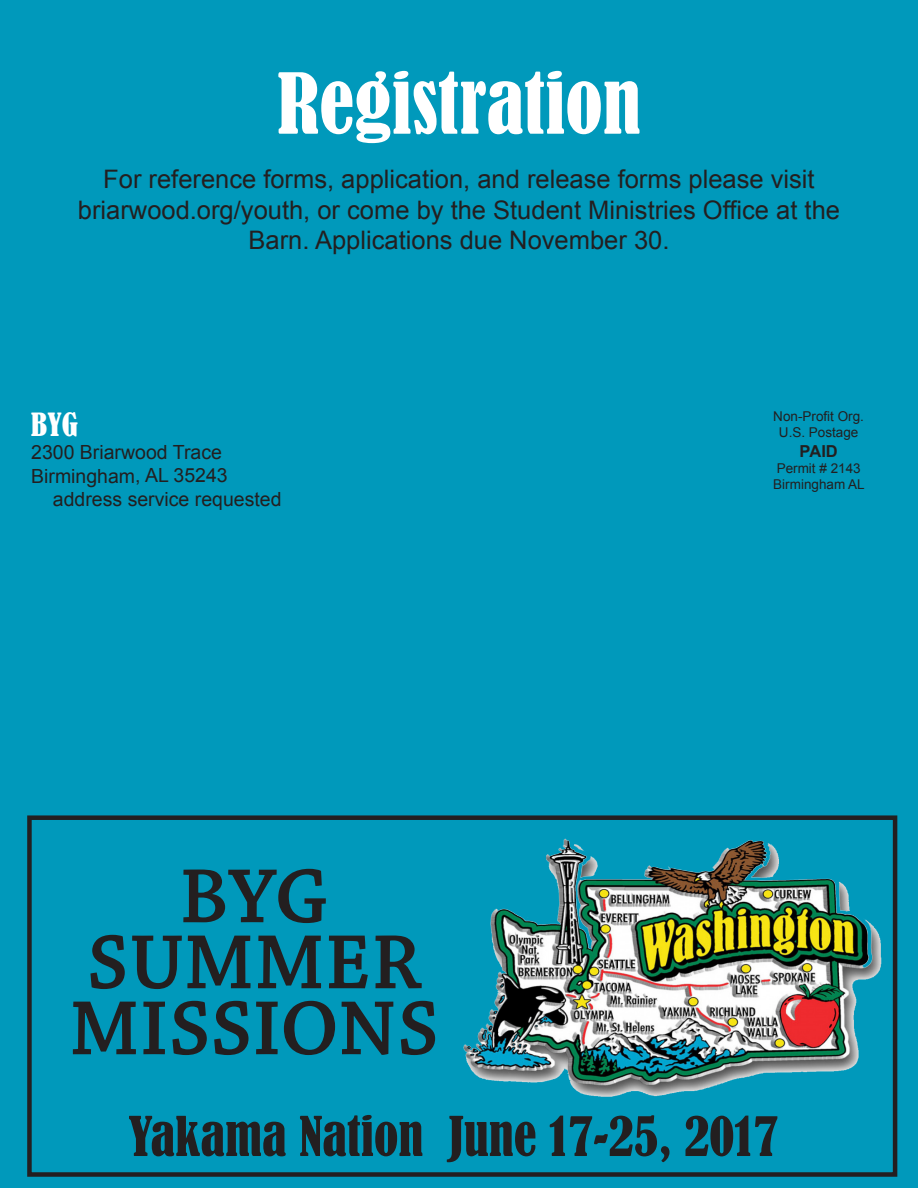
<style>
.page{position:relative;width:918px;height:1188px;background:#09b}
.page>*{position:absolute;margin:0;border:0;box-sizing:border-box;transform-origin:0 0}
.t1{font:600 81px/66px "Chaparral Pro";color:#231f20}
.t2{font:condensed 78px "Bernard";color:#fff}
.t3{font:condensed 51px "Bernard";color:#231f20}
.t4{font:condensed 30px "Bernard";color:#fff}
.t5{font:25.5px/30.6px "Arial";color:#231f20;text-align:center}
.t6{font:19.5px "Arial";color:#231f20}
.t7{font:700 16.5px "Arial";color:#231f20}
.t8{font:13.5px "Arial";color:#231f20}
</style>
<div class="page">
<div style="left:27px;top:815px;width:870px;height:362px;border:4px solid #231f20"></div>
<img style="left:450px;top:815px;width:442px;height:282px">
<p class="t2" style="left:277px;top:58px;width:365px">Registration</p>
<p class="t5" style="left:78px;top:164px;width:764px">For reference forms, application, and release forms please visit briarwood.org/youth, or come by the Student Ministries Office at the<br>Barn. Applications due November 30.</p>
<p class="t4" style="left:31px;top:407px;width:48px">BYG</p>
<p class="t6" style="left:31px;top:440px;width:192px">2300 Briarwood Trace</p>
<p class="t6" style="left:31px;top:463px;width:198px">Birmingham, AL 35243</p>
<p class="t6" style="left:53px;top:486px;width:230px">address service requested</p>
<p class="t1" style="left:180px;top:866px;width:151px">BYG</p>
<p class="t1" style="left:69px;top:932px;width:371px">SUMMER<br>MISSIONS</p>
<p class="t8" style="left:773px;top:407px;width:92px">Non-Profit Org.</p>
<p class="t8" style="left:779px;top:424px;width:81px">U.S. Postage</p>
<p class="t7" style="left:800px;top:440px;width:40px">PAID</p>
<p class="t8" style="left:777px;top:460px;width:86px">Permit # 2143</p>
<p class="t8" style="left:773px;top:476px;width:93px">Birmingham AL</p>
<p class="t3" style="left:128px;top:1107px;width:652px">Yakama Nation June 17-25, 2017</p>
</div>
